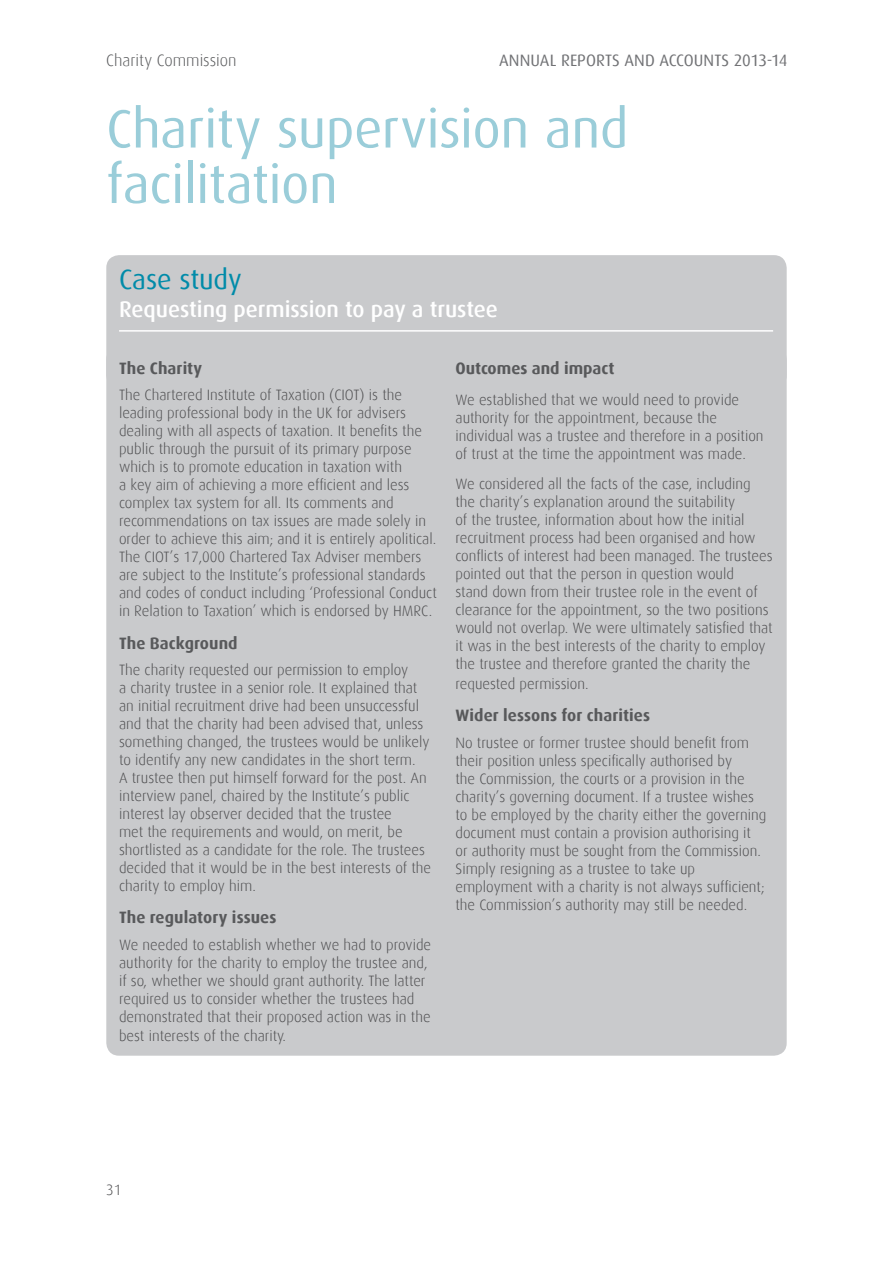
<style>
.page{position:relative;width:893px;height:1263px;background:#fff}
.page>*{position:absolute;margin:0;border:0;box-sizing:border-box;transform-origin:0 0}
.t1{font:54px/55.5px "Dax";letter-spacing:-.005em;color:#9acdd9}
.t2{font:27.75px "Dax";letter-spacing:-.005em;color:#008ba9}
.t3{font:500 22.5px "Dax";letter-spacing:-.005em;color:#fff}
.t4{font:700 16.5px "Dax";letter-spacing:.005em;color:#58595b}
.t5{font:16.5px "Dax";letter-spacing:.005em;color:#717275}
.t6{font:300 16.5px "Dax";color:#58595b}
.t7{font:300 15px/18px "Dax";color:#4d4d4f}
</style>
<div class="page">
<div style="left:106px;top:255px;width:681px;height:133px;background:#c9cacc;border-radius:13px"></div>
<hr style="left:119px;top:330px;width:654px;height:2px;background:#fff">
<div style="left:106px;top:347px;width:681px;height:709px;background:#c9cacc;border-radius:13px"></div>
<p class="t6" style="left:106px;top:51px;width:132px">Charity Commission</p>
<p class="t5" style="left:499px;top:51px;width:290px">ANNUAL REPORTS AND ACCOUNTS 2013-14</p>
<h1 class="t1" style="left:106px;top:102px;width:524px">Charity supervision and facilitation</h1>
<p class="t2" style="left:119px;top:264px;width:124px">Case study</p>
<p class="t3" style="left:119px;top:297px;width:380px">Requesting permission to pay a trustee</p>
<p class="t4" style="left:119px;top:359px;width:85px">The Charity</p>
<p class="t7" style="left:119px;top:386px;width:319px">The Chartered Institute of Taxation (CIOT) is the leading professional body in the UK for advisers dealing with all aspects of taxation. It benefits the public through the pursuit of its primary purpose which is to promote education in taxation with<br>a key aim of achieving a more efficient and less complex tax system for all. Its comments and recommendations on tax issues are made solely in order to achieve this aim; and it is entirely apolitical.<br>The CIOT’s 17,000 Chartered Tax Adviser members are subject to the Institute’s professional standards and codes of conduct including ‘Professional Conduct in Relation to Taxation’ which is endorsed by HMRC.</p>
<p class="t4" style="left:119px;top:634px;width:120px">The Background</p>
<p class="t7" style="left:119px;top:661px;width:314px">The charity requested our permission to employ<br>a charity trustee in a senior role. It explained that an initial recruitment drive had been unsuccessful and that the charity had been advised that, unless something changed, the trustees would be unlikely to identify any new candidates in the short term.<br>A trustee then put himself forward for the post. An interview panel, chaired by the Institute’s public interest lay observer decided that the trustee<br>met the requirements and would, on merit, be shortlisted as a candidate for the role. The trustees decided that it would be in the best interests of the charity to employ him.</p>
<p class="t4" style="left:119px;top:908px;width:159px">The regulatory issues</p>
<p class="t7" style="left:119px;top:936px;width:314px">We needed to establish whether we had to provide authority for the charity to employ the trustee and, if so, whether we should grant authority. The latter required us to consider whether the trustees had demonstrated that their proposed action was in the</p>
<p class="t7" style="left:119px;top:1027px;width:169px">best interests of the charity.</p>
<p class="t4" style="left:455px;top:359px;width:160px">Outcomes and impact</p>
<p class="t7" style="left:455px;top:391px;width:310px">We established that we would need to provide authority for the appointment, because the individual was a trustee and therefore in a position of trust at the time the appointment was made.</p>
<p class="t7" style="left:455px;top:475px;width:319px">We considered all the facts of the case, including the charity’s explanation around the suitability<br>of the trustee, information about how the initial recruitment process had been organised and how conflicts of interest had been managed. The trustees pointed out that the person in question would<br>stand down from their trustee role in the event of clearance for the appointment, so the two positions would not overlap. We were ultimately satisfied that it was in the best interests of the charity to employ the trustee and therefore granted the charity the</p>
<p class="t7" style="left:455px;top:675px;width:135px">requested permission.</p>
<p class="t4" style="left:455px;top:706px;width:196px">Wider lessons for charities</p>
<p class="t7" style="left:455px;top:734px;width:312px">No trustee or former trustee should benefit from their position unless specifically authorised by<br>the Commission, the courts or a provision in the charity’s governing document. If a trustee wishes to be employed by the charity either the governing document must contain a provision authorising it or authority must be sought from the Commission.<br>Simply resigning as a trustee to take up employment with a charity is not always sufficient; the Commission’s authority may still be needed.</p>
<p class="t7" style="left:106px;top:1181px;width:17px">31</p>
</div>
